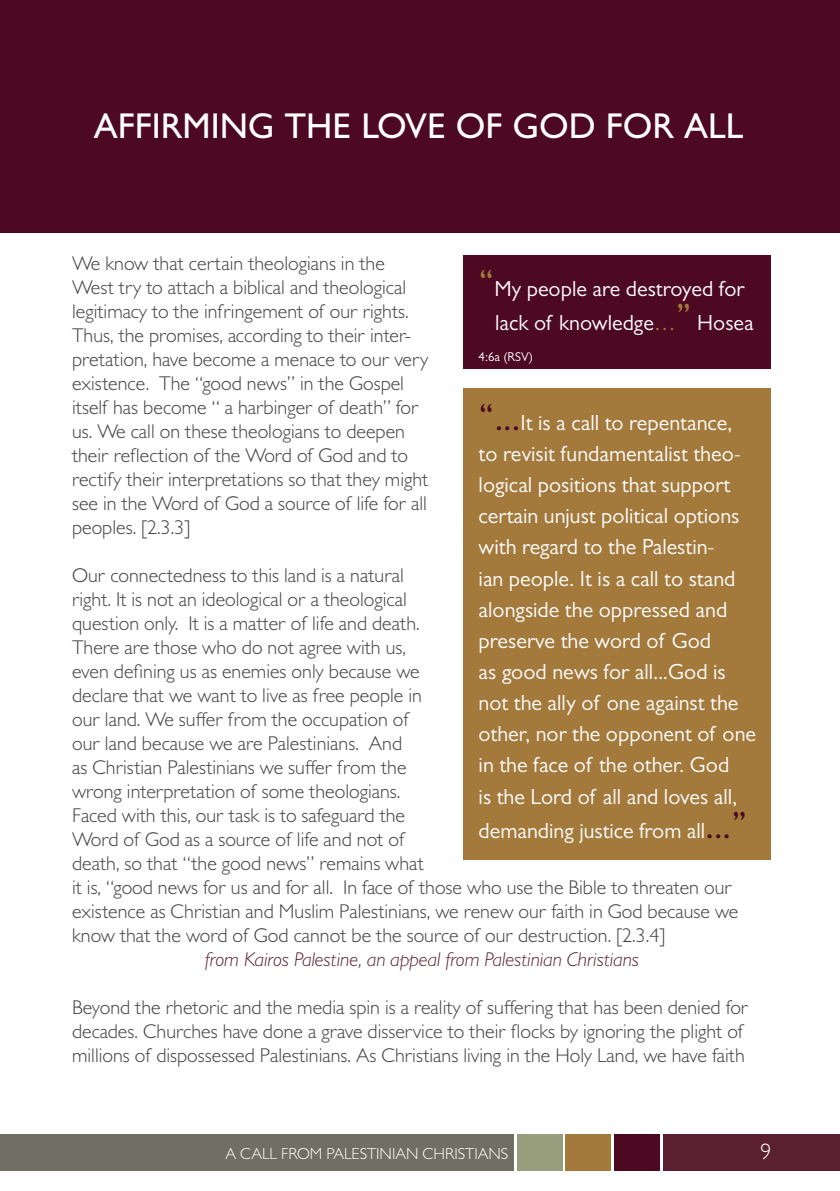
<style>
.page{position:relative;width:840px;height:1191px;background:#fff}
.page>*{position:absolute;margin:0;border:0;box-sizing:border-box;transform-origin:0 0}
.t1{font:500 36px "Gill Sans MT Pro";color:#fff}
.t2{font:22px/31.2px "Gill Sans MT Pro";color:#fff}
.t3{font:300 22px "Gill Sans";color:#fff}
.t4{font:300 20px/24px "Gill Sans MT Pro";color:#414042}
.t5{font:italic 300 20px "Gill Sans MT Pro";color:#5a202f}
.t6{font:300 16px "Gill Sans MT Pro";color:#fff}
.t7{font:12.8px "Gill Sans MT Pro";color:#fff}
.s1{font-size:38px;color:#a3793c}
.s2{color:#a3793c}
.s3{font-size:38px;color:#4e0922}
</style>
<div class="page">
<div style="left:662px;top:1134px;width:177px;height:37px;background:#5a202f"></div>
<div style="left:613px;top:1134px;width:46px;height:37px;background:#4e0922"></div>
<div style="left:565px;top:1134px;width:45px;height:37px;background:#a3793c"></div>
<div style="left:517px;top:1134px;width:45px;height:37px;background:#989d7e"></div>
<div style="left:0;top:1134px;width:513px;height:37px;background:#716f64"></div>
<div style="left:0;top:0;width:839px;height:232px;background:#4e0922"></div>
<div style="left:462px;top:255px;width:308px;height:114px;background:#4e0922"></div>
<div style="left:462px;top:388px;width:308px;height:472px;background:#a3793c"></div>
<h1 class="t1" style="left:94px;top:104px;width:650px">AFFIRMING THE LOVE OF GOD FOR ALL</h1>
<p class="t4" style="left:72px;top:251px;width:358px">We know that certain theologians in the West try to attach a biblical and theological legitimacy to the infringement of our rights.<br>Thus, the promises, according to their inter&shy;pretation, have become a menace to our very existence. The “good news” in the Gospel itself has become “ a harbinger of death” for us. We call on these theologians to deepen their reflection of the Word of God and to rectify their interpretations so that they might see in the Word of God a source of life for all peoples. [2.3.3]</p>
<p class="t4" style="left:72px;top:563px;width:667px">Our connectedness to this land is a natural<br>right. It is not an ideological or a theological<br>question only. It is a matter of life and death.<br>There are those who do not agree with us,<br>even defining us as enemies only because we<br>declare that we want to live as free people in<br>our land. We suffer from the occupation of<br>our land because we are Palestinians. And<br>as Christian Palestinians we suffer from the<br>wrong interpretation of some theologians.<br>Faced with this, our task is to safeguard the<br>Word of God as a source of life and not of<br>death, so that “the good news” remains what<br>it is, “good news for us and for all. I n face of those who use the Bible to threaten our existence as Christian and M uslim Palestinians, we renew our faith in God because we know that the word of God cannot be the source of our destruction. [2.3.4]</p>
<p class="t5" style="left:205px;top:947px;width:435px">from Kairos Palestine, an appeal from Palestinian Christians</p>
<p class="t4" style="left:72px;top:995px;width:677px">Beyond the rhetoric and the media spin is a reality of suffering that has been denied for decades. Churches have done a grave disservice to their flocks by ignoring the plight of millions of dispossessed Palestinians. As Christians living in the H oly Land, we have faith</p>
<p class="t2" style="left:495px;top:271px;width:260px;line-height:34px;text-indent:-16px"><span class="s1">“</span>My people are destroyed for lack of knowledge<span class="s2">…</span><span class="s1">”</span> H osea</p>
<p class="t7" style="left:478px;top:349px;width:56px">4:6a (RSV)</p>
<p class="t2" style="left:478px;top:407px;width:279px"><span class="s3">“...</span>It is a call to repentance, to revisit fundamentalist theo&shy;logical positions that support certain unjust political options with regard to the Palestin-<br>ian people. It is a call to stand alongside the oppressed and preserve the word of God<br>as good news for all...God is not the ally of one against the other, nor the opponent of one in the face of the other. God<br>is the Lord of all and loves all,</p>
<p class="t2" style="left:478px;top:814px;width:270px">demanding justice from all<span class="s3">...”</span></p>
<p class="t6" style="left:225px;top:1144px;width:282px">A Call from Palestinian Christians</p>
<p class="t3" style="left:760px;top:1139px;width:12px">9</p>
</div>
